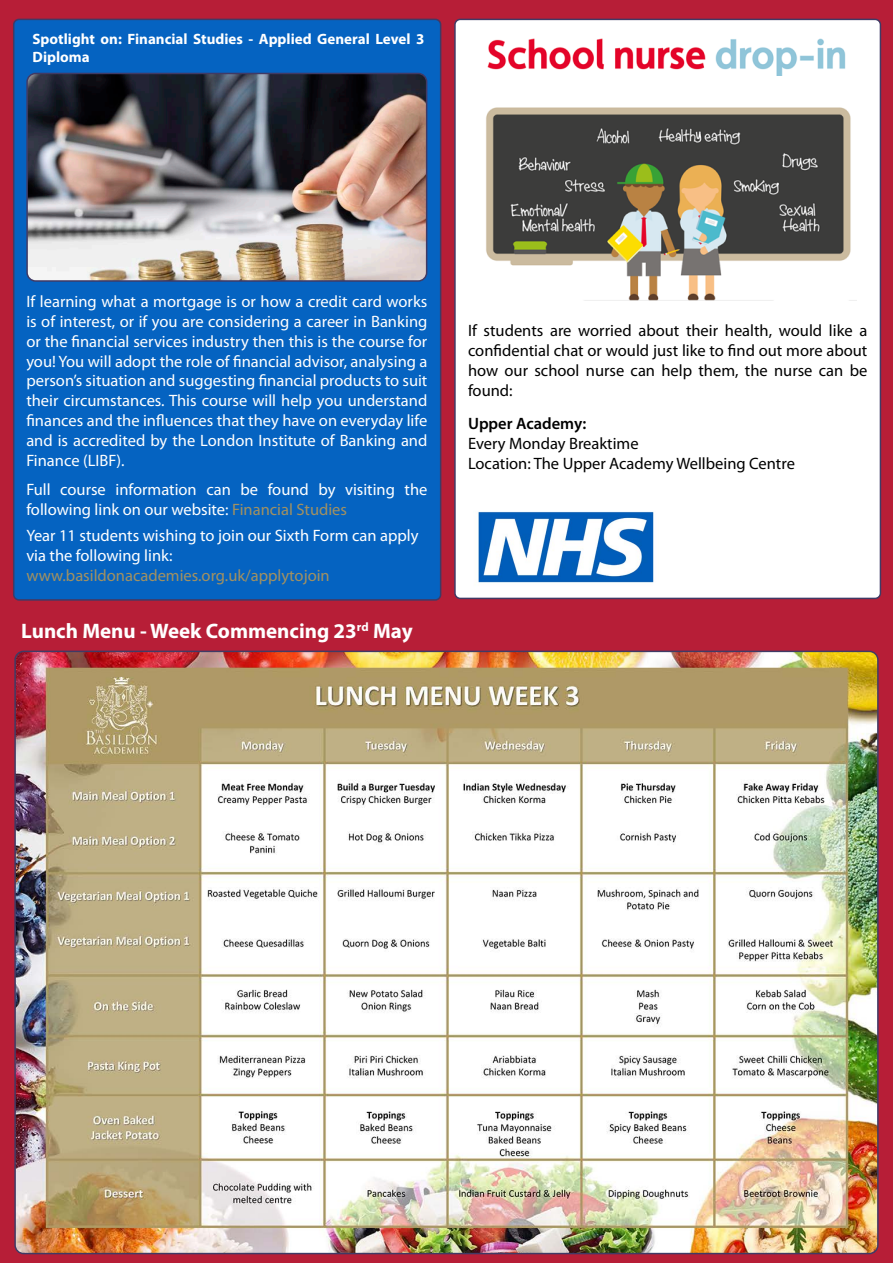
<style>
.page{position:relative;width:893px;height:1263px;background:#b71e37}
.page>*{position:absolute;margin:0;border:0;box-sizing:border-box;transform-origin:0 0}
.t1{font:700 21px "Myriad Pro";color:#fff}
.t2{font:16.5px/19.8px "Myriad Pro";color:#fff;text-align:justify}
.t3{font:16.5px/19.8px "Myriad Pro";color:#000;text-align:justify}
.t4{font:16.5px "Myriad Pro";color:#a29161}
.t5{font:600 16.5px "Myriad Pro";color:#000}
.t6{font:700 15px/18px "Myriad Pro";color:#fff}
.s1{color:#a29161}
</style>
<div class="page">
<div style="left:455px;top:19px;width:425px;height:579px;background:#fff;border-radius:5px"></div>
<div style="left:454px;top:19px;width:427px;height:580px;border:2px solid #403a65;border-radius:5px"></div>
<img style="left:487px;top:38px;width:359px;height:38px">
<img style="left:486px;top:107px;width:371px;height:194px">
<img style="left:478px;top:511px;width:176px;height:72px">
<div style="left:14px;top:19px;width:427px;height:581px;background:#0563c1;border-radius:5px"></div>
<div style="left:13px;top:19px;width:428px;height:582px;border:2px solid #403a65;border-radius:5px"></div>
<img style="left:29px;top:73px;width:398px;height:208px">
<div style="left:26px;top:73px;width:401px;height:209px;border:2px solid #403a65;border-radius:9px"></div>
<img style="left:17px;top:651px;width:859px;height:600px">
<p class="t6" style="left:33px;top:30px;width:393px">Spotlight on: Financial Studies - Applied General Level 3<br>Diploma</p>
<p class="t2" style="left:26px;top:291px;width:403px">If learning what a mortgage is or how a credit card works is of interest, or if you are considering a career in Banking or the financial services industry then this is the course for you! You will adopt the role of financial advisor, analysing a person’s situation and suggesting financial products to suit their circumstances. This course will help you understand finances and the influences that they have on everyday life and is accredited by the London Institute of Banking and Finance (LIBF).</p>
<p class="t2" style="left:26px;top:479px;width:403px">Full course information can be found by visiting the following link on our website: <span class="s1">Financial Studies</span></p>
<p class="t2" style="left:26px;top:526px;width:394px">Year 11 students wishing to join our Sixth Form can apply</p>
<p class="t2" style="left:26px;top:545px;width:148px">via the following link:</p>
<p class="t4" style="left:26px;top:565px;width:305px">www.basildonacademies.org.uk/applytojoin</p>
<p class="t1" style="left:21px;top:617px;width:393px">Lunch Menu - Week Commencing 23<sup>rd</sup> May</p>
<p class="t3" style="left:468px;top:320px;width:401px">If students are worried about their health, would like a confidential chat or would just like to find out more about how our school nurse can help them, the nurse can be found:</p>
<p class="t5" style="left:468px;top:413px;width:120px">Upper Academy:</p>
<p class="t3" style="left:468px;top:433px;width:172px">Every Monday Breaktime</p>
<p class="t3" style="left:468px;top:453px;width:328px">Location: The Upper Academy Wellbeing Centre</p>
</div>
